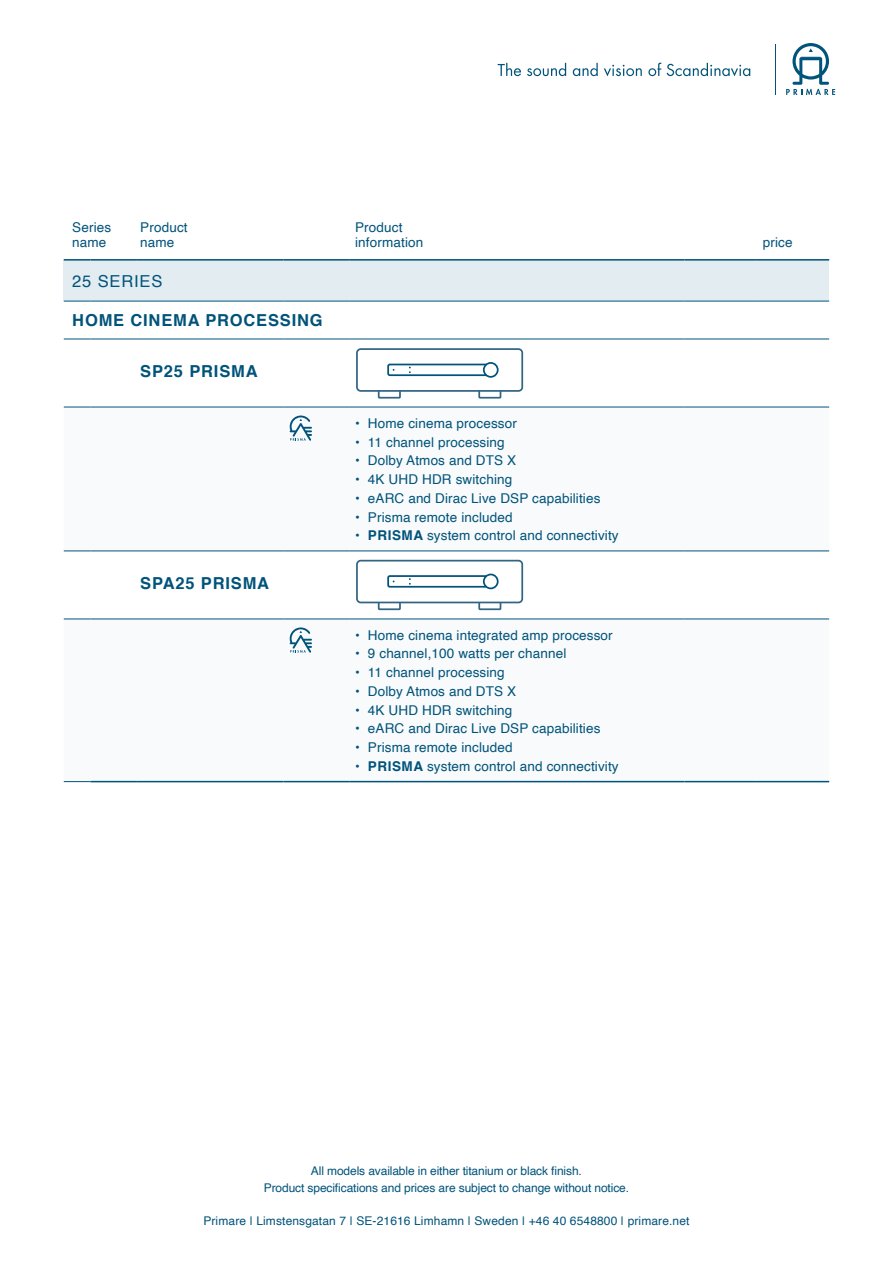
<style>
.page{position:relative;width:893px;height:1263px;background:#fff}
.page>*{position:absolute;margin:0;border:0;box-sizing:border-box;transform-origin:0 0}
.t1{font:700 16.5px "Helvetica";letter-spacing:.05em;color:#00537a}
.t2{font:16.5px "Helvetica";letter-spacing:.05em;color:#00537a}
.t3{font:13.5px/15px "Helvetica";letter-spacing:.01em;color:#00537a}
.t4{font:12px/16.5px "Helvetica";letter-spacing:-.01em;color:#00537a;text-align:center}
.t5{font:12px "Helvetica";letter-spacing:.01em;color:#00537a}
.s1{font-weight:700}
</style>
<div class="page">
<div style="left:64px;top:260px;width:765px;height:41px;background:#e2ecf1"></div>
<svg style="left:64px;top:424px;width:765px;height:357px"></svg>
<hr style="left:685px;top:339px;width:72px;height:1px;background:#00537a">
<hr style="left:757px;top:339px;width:72px;height:1px;background:#00537a">
<hr style="left:685px;top:407px;width:72px;height:1px;background:#00537a">
<hr style="left:757px;top:407px;width:72px;height:1px;background:#00537a">
<hr style="left:685px;top:619px;width:72px;height:1px;background:#00537a">
<hr style="left:757px;top:619px;width:72px;height:1px;background:#00537a">
<svg style="left:64px;top:339px;width:26px;height:1px"></svg>
<hr style="left:90px;top:339px;width:46px;height:1px;background:#00537a">
<hr style="left:136px;top:339px;width:148px;height:1px;background:#00537a">
<hr style="left:284px;top:339px;width:65px;height:1px;background:#00537a">
<hr style="left:349px;top:339px;width:336px;height:1px;background:#00537a">
<svg style="left:64px;top:407px;width:26px;height:1px"></svg>
<hr style="left:90px;top:407px;width:46px;height:1px;background:#00537a">
<hr style="left:136px;top:407px;width:148px;height:1px;background:#00537a">
<hr style="left:284px;top:407px;width:65px;height:1px;background:#00537a">
<hr style="left:349px;top:407px;width:336px;height:1px;background:#00537a">
<svg style="left:64px;top:619px;width:26px;height:1px"></svg>
<hr style="left:90px;top:619px;width:46px;height:1px;background:#00537a">
<hr style="left:136px;top:619px;width:148px;height:1px;background:#00537a">
<hr style="left:284px;top:619px;width:65px;height:1px;background:#00537a">
<hr style="left:349px;top:619px;width:336px;height:1px;background:#00537a">
<svg style="left:64px;top:551px;width:26px;height:1px"></svg>
<hr style="left:90px;top:551px;width:46px;height:1px;background:#00537a">
<hr style="left:136px;top:551px;width:148px;height:1px;background:#00537a">
<hr style="left:284px;top:551px;width:65px;height:1px;background:#00537a">
<hr style="left:349px;top:551px;width:336px;height:1px;background:#00537a">
<hr style="left:685px;top:551px;width:72px;height:1px;background:#00537a">
<hr style="left:757px;top:551px;width:72px;height:1px;background:#00537a">
<svg style="left:64px;top:781px;width:26px;height:1px"></svg>
<svg style="left:64px;top:301px;width:26px;height:1px"></svg>
<hr style="left:90px;top:301px;width:46px;height:1px;background:#00537a">
<hr style="left:136px;top:301px;width:148px;height:1px;background:#00537a">
<hr style="left:284px;top:301px;width:65px;height:1px;background:#00537a">
<hr style="left:349px;top:301px;width:336px;height:1px;background:#00537a">
<hr style="left:685px;top:301px;width:72px;height:1px;background:#00537a">
<hr style="left:757px;top:301px;width:72px;height:1px;background:#00537a">
<hr style="left:90px;top:781px;width:46px;height:1px;background:#00537a">
<hr style="left:136px;top:781px;width:148px;height:1px;background:#00537a">
<hr style="left:284px;top:781px;width:65px;height:1px;background:#00537a">
<hr style="left:349px;top:781px;width:336px;height:1px;background:#00537a">
<hr style="left:685px;top:781px;width:72px;height:1px;background:#00537a">
<hr style="left:757px;top:781px;width:72px;height:1px;background:#00537a">
<hr style="left:64px;top:259px;width:26px;height:2px;background:#00537a">
<hr style="left:90px;top:259px;width:46px;height:2px;background:#00537a">
<hr style="left:136px;top:259px;width:148px;height:2px;background:#00537a">
<hr style="left:284px;top:259px;width:65px;height:2px;background:#00537a">
<hr style="left:349px;top:259px;width:336px;height:2px;background:#00537a">
<hr style="left:685px;top:259px;width:72px;height:2px;background:#00537a">
<hr style="left:757px;top:259px;width:72px;height:2px;background:#00537a">
<svg style="left:290px;top:415px;width:22px;height:26px"></svg>
<svg style="left:290px;top:627px;width:22px;height:26px"></svg>
<div style="left:356px;top:348px;width:167px;height:44px;border:2px solid #336583;border-radius:4px"></div>
<svg style="left:377px;top:389px;width:25px;height:10px"></svg>
<svg style="left:477px;top:389px;width:25px;height:10px"></svg>
<div style="left:483px;top:362px;width:16px;height:16px;border:2px solid #00537a;border-radius:50%"></div>
<svg style="left:387px;top:363px;width:101px;height:14px"></svg>
<div style="left:356px;top:560px;width:167px;height:43px;border:2px solid #336583;border-radius:4px"></div>
<svg style="left:377px;top:601px;width:25px;height:10px"></svg>
<svg style="left:477px;top:601px;width:25px;height:10px"></svg>
<div style="left:483px;top:574px;width:16px;height:15px;border:2px solid #00537a;border-radius:50%"></div>
<svg style="left:386px;top:574px;width:102px;height:14px"></svg>
<svg style="left:498px;top:63px;width:23px;height:13px"></svg>
<svg style="left:527px;top:63px;width:39px;height:13px"></svg>
<svg style="left:573px;top:63px;width:25px;height:13px"></svg>
<svg style="left:604px;top:65px;width:38px;height:11px"></svg>
<svg style="left:648px;top:63px;width:13px;height:13px"></svg>
<svg style="left:667px;top:63px;width:83px;height:13px"></svg>
<hr style="left:775px;top:44px;width:1px;height:51px;background:#00537a">
<svg style="left:786px;top:43px;width:49px;height:52px"></svg>
<p class="t3" style="left:72px;top:220px;width:40px">Series name</p>
<p class="t3" style="left:140px;top:220px;width:49px">Product name</p>
<p class="t3" style="left:355px;top:220px;width:70px">Product information</p>
<p class="t2" style="left:72px;top:268px;width:92px">25 SERIES</p>
<p class="t1" style="left:72px;top:307px;width:252px">HOME CINEMA PROCESSING</p>
<p class="t1" style="left:140px;top:358px;width:119px">SP25 PRISMA</p>
<p class="t1" style="left:140px;top:570px;width:130px">SPA25 PRISMA</p>
<p class="t3" style="left:355px;top:416px;width:163px">• Home cinema processor</p>
<p class="t3" style="left:355px;top:435px;width:151px">• 11 channel processing</p>
<p class="t3" style="left:355px;top:453px;width:163px">• Dolby Atmos and DTS X</p>
<p class="t3" style="left:355px;top:472px;width:159px">• 4K UHD HDR switching</p>
<p class="t3" style="left:355px;top:491px;width:247px">• eARC and Dirac Live DSP capabilities</p>
<p class="t3" style="left:355px;top:510px;width:159px">• Prisma remote included</p>
<p class="t3" style="left:355px;top:528px;width:265px"><span class="s1">• PRISMA</span> system control and connectivity</p>
<p class="t3" style="left:355px;top:628px;width:259px">• Home cinema integrated amp processor</p>
<p class="t3" style="left:355px;top:647px;width:213px">• 9 channel,100 watts per channel</p>
<p class="t3" style="left:355px;top:665px;width:151px">• 11 channel processing</p>
<p class="t3" style="left:355px;top:684px;width:163px">• Dolby Atmos and DTS X</p>
<p class="t3" style="left:355px;top:703px;width:159px">• 4K UHD HDR switching</p>
<p class="t3" style="left:355px;top:722px;width:247px">• eARC and Dirac Live DSP capabilities</p>
<p class="t3" style="left:355px;top:740px;width:159px">• Prisma remote included</p>
<p class="t3" style="left:355px;top:759px;width:265px"><span class="s1">• PRISMA</span> system control and connectivity</p>
<p class="t3" style="left:763px;top:235px;width:31px">price</p>
<p class="t4" style="left:264px;top:1163px;width:367px">All models available in either titanium or black finish.<br>Product specifications and prices are subject to change without notice.</p>
<p class="t5" style="left:203px;top:1212px;width:488px">Primare | Limstensgatan 7 | SE-21616 Limhamn | Sweden | +46 40 6548800 | primare.net</p>
</div>
